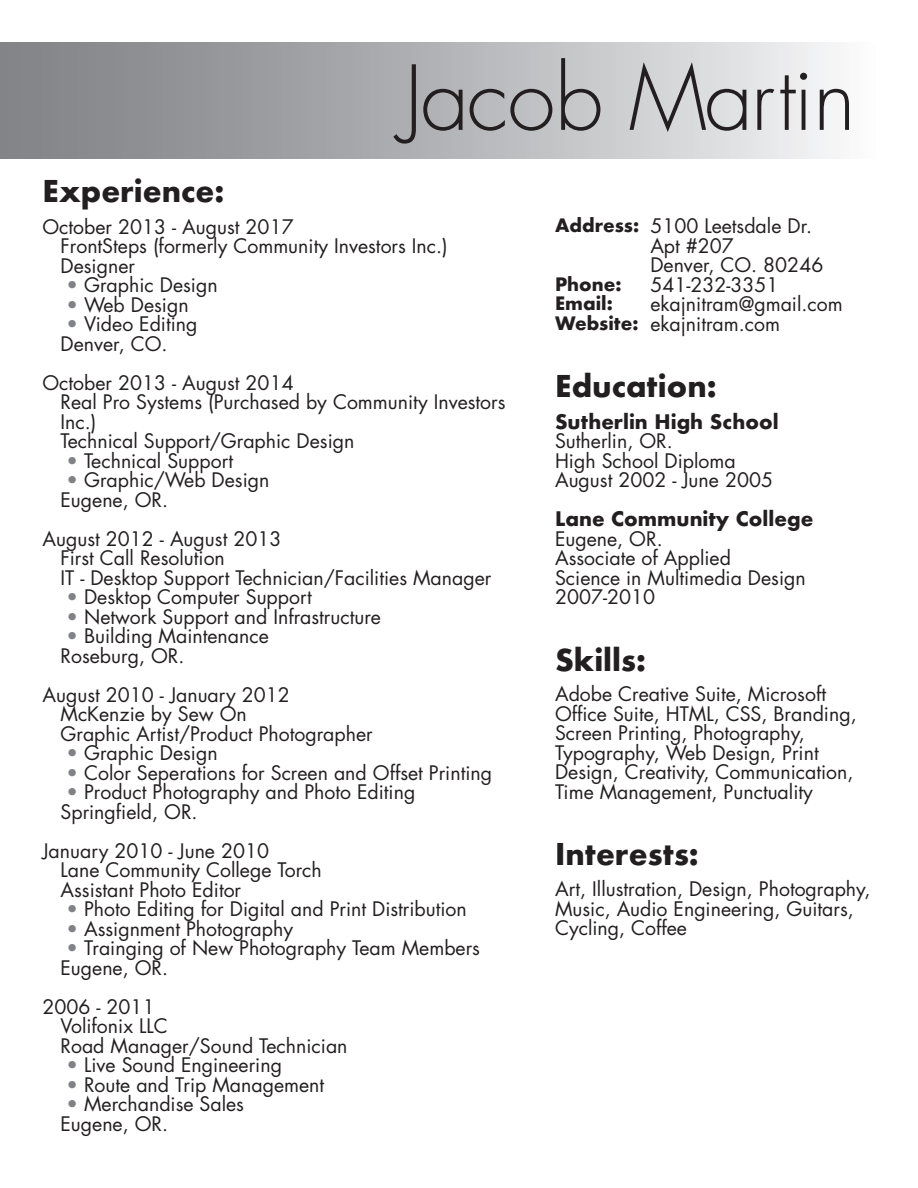
<style>
.page{position:relative;width:918px;height:1188px;background:#fff}
.page>*{position:absolute;margin:0;border:0;box-sizing:border-box;transform-origin:0 0}
.t1{font:300 87px "Futura";letter-spacing:-.03em;color:#231f20}
.t2{font:700 29.25px "Futura";color:#231f20}
.t3{font:19.5px/19.5px "Futura";color:#231f20}
.t4{font:700 19.5px "Futura";color:#231f20}
.t5{font:700 18px "Futura";color:#231f20}
.s1{color:#808285}
</style>
<div class="page">
<div style="left:0;top:43px;width:875px;height:115px;background:linear-gradient(to right,#787a7e,#f4f4f5)"></div>
<p class="t2" style="left:43px;top:170px;width:183px">Experience:</p>
<p class="t1" style="left:404px;top:45px;width:453px">Jacob Martin</p>
<p class="t3" style="left:43px;top:217px;width:253px">October 2013 - August 2017</p>
<p class="t3" style="left:61px;top:237px;width:389px">FrontSteps (formerly Community Investors Inc.)</p>
<p class="t3" style="left:61px;top:256px;width:76px">Designer</p>
<p class="t3" style="left:67px;top:276px;width:153px"><span class="s1">•</span> Graphic Design</p>
<p class="t3" style="left:67px;top:295px;width:124px"><span class="s1">•</span> Web Design</p>
<p class="t3" style="left:67px;top:315px;width:132px"><span class="s1">•</span> Video Editing</p>
<p class="t3" style="left:61px;top:334px;width:108px">Denver, CO.</p>
<p class="t3" style="left:43px;top:373px;width:253px">October 2013 - August 2014</p>
<p class="t3" style="left:61px;top:393px;width:447px">Real Pro Systems (Purchased by Community Investors<br>Inc.)</p>
<p class="t3" style="left:61px;top:432px;width:295px">Technical Support/Graphic Design</p>
<p class="t3" style="left:67px;top:451px;width:168px"><span class="s1">•</span> Technical Support</p>
<p class="t3" style="left:67px;top:471px;width:204px"><span class="s1">•</span> Graphic/Web Design</p>
<p class="t3" style="left:61px;top:490px;width:109px">Eugene, OR.</p>
<p class="t3" style="left:43px;top:529px;width:240px">August 2012 - August 2013</p>
<p class="t3" style="left:61px;top:549px;width:166px">First Call Resolution</p>
<p class="t3" style="left:61px;top:568px;width:432px">IT - Desktop Support Technician/Facilities Manager</p>
<p class="t3" style="left:67px;top:588px;width:247px"><span class="s1">•</span> Desktop Computer Support</p>
<p class="t3" style="left:67px;top:607px;width:316px"><span class="s1">•</span> Network Support and Infrastructure</p>
<p class="t3" style="left:67px;top:627px;width:204px"><span class="s1">•</span> Building Maintenance</p>
<p class="t3" style="left:61px;top:646px;width:125px">Roseburg, OR.</p>
<p class="t3" style="left:43px;top:685px;width:249px">August 2010 - January 2012</p>
<p class="t3" style="left:61px;top:705px;width:188px">McKenzie by Sew On</p>
<p class="t3" style="left:61px;top:724px;width:314px">Graphic Artist/Product Photographer</p>
<p class="t3" style="left:67px;top:744px;width:153px"><span class="s1">•</span> Graphic Design</p>
<p class="t3" style="left:67px;top:763px;width:427px"><span class="s1">•</span> Color Seperations for Screen and Offset Printing</p>
<p class="t3" style="left:67px;top:783px;width:350px"><span class="s1">•</span> Product Photography and Photo Editing</p>
<p class="t3" style="left:61px;top:802px;width:139px">Springfield, OR.</p>
<p class="t3" style="left:43px;top:841px;width:228px">January 2010 - June 2010</p>
<p class="t3" style="left:61px;top:861px;width:263px">Lane Community College Torch</p>
<p class="t3" style="left:61px;top:880px;width:182px">Assistant Photo Editor</p>
<p class="t3" style="left:67px;top:900px;width:402px"><span class="s1">•</span> Photo Editing for Digital and Print Distribution</p>
<p class="t3" style="left:67px;top:919px;width:228px"><span class="s1">•</span> Assignment Photography</p>
<p class="t3" style="left:67px;top:939px;width:415px"><span class="s1">•</span> Trainging of New Photography Team Members</p>
<p class="t3" style="left:61px;top:958px;width:109px">Eugene, OR.</p>
<p class="t3" style="left:43px;top:997px;width:114px">2006 - 2011</p>
<p class="t3" style="left:61px;top:1017px;width:109px">Volifonix LLC</p>
<p class="t3" style="left:61px;top:1036px;width:289px">Road Manager/Sound Technician</p>
<p class="t3" style="left:67px;top:1056px;width:217px"><span class="s1">•</span> Live Sound Engineering</p>
<p class="t3" style="left:67px;top:1075px;width:259px"><span class="s1">•</span> Route and Trip Management</p>
<p class="t3" style="left:67px;top:1095px;width:179px"><span class="s1">•</span> Merchandise Sales</p>
<p class="t3" style="left:61px;top:1114px;width:109px">Eugene, OR.</p>
<p class="t5" style="left:555px;top:213px;width:86px">Address:</p>
<p class="t5" style="left:555px;top:271px;width:68px">Phone:</p>
<p class="t5" style="left:555px;top:291px;width:59px">Email:</p>
<p class="t5" style="left:555px;top:310px;width:85px">Website:</p>
<p class="t3" style="left:650px;top:216px;width:163px">5100 Leetsdale Dr.</p>
<p class="t3" style="left:650px;top:236px;width:85px">Apt #207</p>
<p class="t3" style="left:650px;top:255px;width:175px">Denver, CO. 80246</p>
<p class="t3" style="left:650px;top:275px;width:130px">541-232-3351</p>
<p class="t3" style="left:650px;top:294px;width:194px">ekajnitram@gmail.com</p>
<p class="t3" style="left:650px;top:314px;width:131px">ekajnitram.com</p>
<p class="t2" style="left:555px;top:365px;width:163px">Education:</p>
<p class="t4" style="left:555px;top:407px;width:225px">Sutherlin High School</p>
<p class="t3" style="left:555px;top:431px;width:119px">Sutherlin, OR.</p>
<p class="t3" style="left:555px;top:451px;width:182px">High School Diploma</p>
<p class="t3" style="left:555px;top:470px;width:220px">August 2002 - June 2005</p>
<p class="t4" style="left:555px;top:505px;width:260px">Lane Community College</p>
<p class="t3" style="left:555px;top:529px;width:109px">Eugene, OR.</p>
<p class="t3" style="left:555px;top:548px;width:177px">Associate of Applied</p>
<p class="t3" style="left:555px;top:568px;width:252px">Science in Multimedia Design</p>
<p class="t3" style="left:555px;top:587px;width:102px">2007-2010</p>
<p class="t2" style="left:555px;top:639px;width:92px">Skills:</p>
<p class="t3" style="left:555px;top:684px;width:272px">Adobe Creative Suite, Microsoft</p>
<p class="t3" style="left:555px;top:704px;width:303px">Office Suite, HTML, CSS, Branding,</p>
<p class="t3" style="left:555px;top:723px;width:251px">Screen Printing, Photography,</p>
<p class="t3" style="left:555px;top:743px;width:265px">Typography, Web Design, Print</p>
<p class="t3" style="left:555px;top:762px;width:300px">Design, Creativity, Communication,</p>
<p class="t3" style="left:555px;top:782px;width:259px">Time Management, Punctuality</p>
<p class="t2" style="left:555px;top:833px;width:145px">Interests:</p>
<p class="t3" style="left:555px;top:879px;width:317px">Art, Illustration, Design, Photography,<br>Music, Audio Engineering, Guitars,</p>
<p class="t3" style="left:555px;top:918px;width:133px">Cycling, Coffee</p>
</div>
